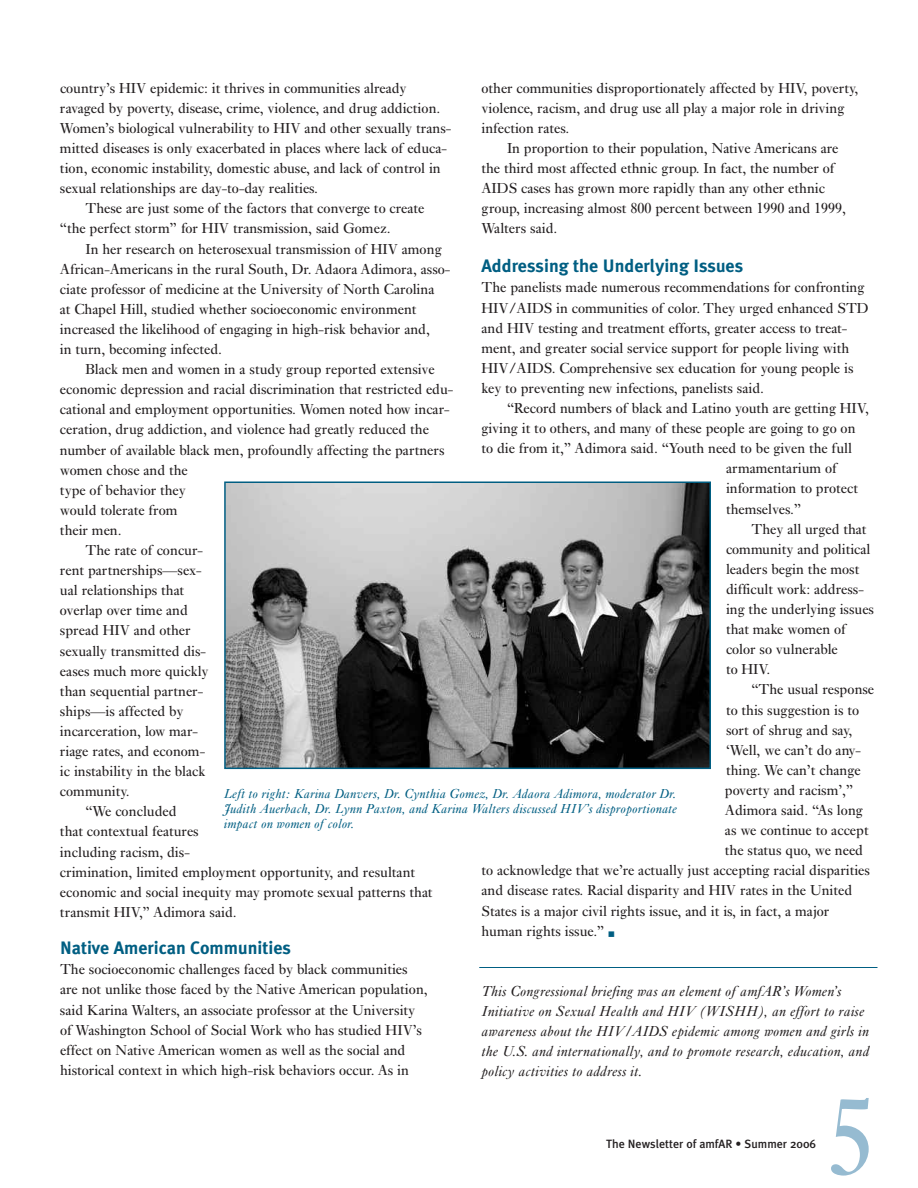
<style>
.page{position:relative;width:918px;height:1188px;background:#fff}
.page>*{position:absolute;margin:0;border:0;box-sizing:border-box;transform-origin:0 0}
.t1{font:111px "Ehrhardt";color:#96bbd1}
.t2{font:700 18px "Meta Plus";color:#005e82}
.t3{font:15px/20.1px "Ehrhardt";color:#231f20}
.t4{font:italic 15px/20.1px "Ehrhardt";color:#231f20}
.t5{font:italic 13.5px/15px "Ehrhardt";color:#005e82;text-align:justify}
.t6{font:500 12px "Meta Plus";color:#231f20}
.t7{font:6px "Zapf Dingbats IT Cby BT";color:#005e82}
</style>
<div class="page">
<img style="left:227px;top:485px;width:481px;height:281px">
<div style="left:224px;top:482px;width:487px;height:287px;border:2px solid #005e82"></div>
<hr style="left:479px;top:967px;width:399px;height:1px;background:#005e82">
<p class="t3" style="left:482px;top:79px;width:378px">other communities disproportionately affected by HIV, poverty, violence, racism, and drug use all play a major role in driving infection rates.</p>
<p class="t3" style="left:482px;top:140px;width:366px;text-indent:25px">In proportion to their population, Native Americans are the third most affected ethnic group. In fact, the number of AIDS cases has grown more rapidly than any other ethnic group, increasing almost 800 percent between 1990 and 1999, Walters said.</p>
<p class="t2" style="left:482px;top:256px;width:263px">Addressing the Underlying Issues</p>
<p class="t3" style="left:482px;top:279px;width:389px">The panelists made numerous recommendations for confronting HIV/AIDS in communities of color. They urged enhanced STD and HIV testing and treatment efforts, greater access to treat&shy;ment, and greater social service support for people living with HIV/AIDS. Comprehensive sex education for young people is key to preventing new infections, panelists said.</p>
<p class="t3" style="left:507px;top:400px;width:363px">“Record numbers of black and Latino youth are getting HIV,</p>
<p class="t3" style="left:482px;top:420px;width:376px">giving it to others, and many of these people are going to go on</p>
<p class="t3" style="left:482px;top:440px;width:372px">to die from it,” Adimora said. “Youth need to be given the full</p>
<p class="t3" style="left:726px;top:460px;width:112px">armamentarium of</p>
<p class="t3" style="left:726px;top:480px;width:134px">information to protect</p>
<p class="t3" style="left:726px;top:500px;width:77px">themselves.”</p>
<p class="t3" style="left:752px;top:520px;width:116px">They all urged that</p>
<p class="t3" style="left:726px;top:540px;width:146px">community and political</p>
<p class="t3" style="left:726px;top:560px;width:135px">leaders begin the most</p>
<p class="t3" style="left:726px;top:580px;width:139px">difficult work: address-</p>
<p class="t3" style="left:726px;top:601px;width:150px">ing the underlying issues</p>
<p class="t3" style="left:726px;top:621px;width:121px">that make women of</p>
<p class="t3" style="left:726px;top:641px;width:113px">color so vulnerable</p>
<p class="t3" style="left:726px;top:661px;width:46px">to HIV.</p>
<p class="t3" style="left:752px;top:681px;width:124px">“The usual response</p>
<p class="t3" style="left:726px;top:701px;width:135px">to this suggestion is to</p>
<p class="t3" style="left:726px;top:721px;width:128px">sort of shrug and say,</p>
<p class="t3" style="left:726px;top:741px;width:137px">‘Well, we can’t do any-</p>
<p class="t3" style="left:726px;top:761px;width:136px">thing. We can’t change</p>
<p class="t3" style="left:725px;top:781px;width:130px">poverty and racism’,”</p>
<p class="t3" style="left:725px;top:802px;width:139px">Adimora said. “As long</p>
<p class="t3" style="left:725px;top:822px;width:145px">as we continue to accept</p>
<p class="t3" style="left:725px;top:842px;width:140px">the status quo, we need</p>
<p class="t3" style="left:482px;top:862px;width:390px">to acknowledge that we’re actually just accepting racial disparities</p>
<p class="t3" style="left:482px;top:882px;width:372px">and disease rates. Racial disparity and HIV rates in the United</p>
<p class="t3" style="left:482px;top:902px;width:349px">States is a major civil rights issue, and it is, in fact, a major</p>
<p class="t3" style="left:482px;top:922px;width:124px">human rights issue.”</p>
<p class="t7" style="left:609px;top:931px;width:7px">■</p>
<p class="t3" style="left:60px;top:79px;width:348px">country’s HIV epidemic: it thrives in communities already</p>
<p class="t3" style="left:60px;top:99px;width:382px">ravaged by poverty, disease, crime, violence, and drug addiction.</p>
<p class="t3" style="left:60px;top:119px;width:393px">Women’s biological vulnerability to HIV and other sexually trans-</p>
<p class="t3" style="left:60px;top:140px;width:389px">mitted diseases is only exacerbated in places where lack of educa-</p>
<p class="t3" style="left:60px;top:160px;width:382px">tion, economic instability, domestic abuse, and lack of control in</p>
<p class="t3" style="left:60px;top:180px;width:260px">sexual relationships are day-to-day realities.</p>
<p class="t3" style="left:85px;top:200px;width:340px">These are just some of the factors that converge to create</p>
<p class="t3" style="left:60px;top:220px;width:332px">“the perfect storm” for HIV transmission, said Gomez.</p>
<p class="t3" style="left:85px;top:240px;width:358px">In her research on heterosexual transmission of HIV among</p>
<p class="t3" style="left:60px;top:260px;width:392px">African-Americans in the rural South, Dr. Adaora Adimora, asso-</p>
<p class="t3" style="left:60px;top:280px;width:376px">ciate professor of medicine at the University of North Carolina</p>
<p class="t3" style="left:60px;top:300px;width:358px">at Chapel Hill, studied whether socioeconomic environment</p>
<p class="t3" style="left:60px;top:320px;width:371px">increased the likelihood of engaging in high-risk behavior and,</p>
<p class="t3" style="left:60px;top:341px;width:164px">in turn, becoming infected.</p>
<p class="t3" style="left:85px;top:361px;width:351px">Black men and women in a study group reported extensive</p>
<p class="t3" style="left:60px;top:381px;width:395px">economic depression and racial discrimination that restricted edu-</p>
<p class="t3" style="left:60px;top:401px;width:391px">cational and employment opportunities. Women noted how incar-</p>
<p class="t3" style="left:60px;top:421px;width:370px">ceration, drug addiction, and violence had greatly reduced the</p>
<p class="t3" style="left:60px;top:441px;width:386px">number of available black men, profoundly affecting the partners</p>
<p class="t3" style="left:60px;top:461px;width:129px">women chose and the</p>
<p class="t3" style="left:60px;top:481px;width:127px">type of behavior they</p>
<p class="t3" style="left:60px;top:501px;width:119px">would tolerate from</p>
<p class="t3" style="left:60px;top:521px;width:63px">their men.</p>
<p class="t3" style="left:85px;top:542px;width:119px">The rate of concur-</p>
<p class="t3" style="left:60px;top:562px;width:143px">rent partnerships—sex-</p>
<p class="t3" style="left:60px;top:582px;width:126px">ual relationships that</p>
<p class="t3" style="left:60px;top:602px;width:129px">overlap over time and</p>
<p class="t3" style="left:60px;top:622px;width:132px">spread HIV and other</p>
<p class="t3" style="left:60px;top:642px;width:148px">sexually transmitted dis-</p>
<p class="t3" style="left:60px;top:662px;width:150px">eases much more quickly</p>
<p class="t3" style="left:60px;top:682px;width:145px">than sequential partner-</p>
<p class="t3" style="left:60px;top:702px;width:125px">ships—is affected by</p>
<p class="t3" style="left:60px;top:722px;width:140px">incarceration, low mar-</p>
<p class="t3" style="left:60px;top:743px;width:147px">riage rates, and econom-</p>
<p class="t3" style="left:60px;top:763px;width:147px">ic instability in the black</p>
<p class="t3" style="left:60px;top:783px;width:71px">community.</p>
<p class="t3" style="left:85px;top:803px;width:93px">“We concluded</p>
<p class="t3" style="left:60px;top:823px;width:140px">that contextual features</p>
<p class="t3" style="left:60px;top:843px;width:131px">including racism, dis-</p>
<p class="t3" style="left:60px;top:863px;width:357px">crimination, limited employment opportunity, and resultant</p>
<p class="t3" style="left:60px;top:883px;width:374px">economic and social inequity may promote sexual patterns that</p>
<p class="t3" style="left:60px;top:903px;width:178px">transmit HIV,” Adimora said.</p>
<p class="t2" style="left:60px;top:938px;width:233px">Native American Communities</p>
<p class="t3" style="left:60px;top:961px;width:369px">The socioeconomic challenges faced by black communities are not unlike those faced by the Native American population, said Karina Walters, an associate professor at the University of Washington School of Social Work who has studied HIV’s effect on Native American women as well as the social and historical context in which high-risk behaviors occur. As in</p>
<p class="t5" style="left:224px;top:788px;width:455px">Left to right: Karina Danvers, Dr. Cynthia Gomez, Dr. Adaora Adimora, moderator Dr.<br>Judith Auerbach, Dr. Lynn Paxton, and Karina Walters discussed HIV’s disproportionate impact on women of color.</p>
<p class="t4" style="left:481px;top:982px;width:389px">This Congressional briefing was an element of amfAR’s Women’s Initiative on Sexual Health and HIV (WISHH), an effort to raise awareness about the HIV/AIDS epidemic among women and girls in the U.S. and internationally, and to promote research, education, and policy activities to address it.</p>
<p class="t6" style="left:606px;top:1137px;width:211px">The Newsletter of amfAR • Summer 2006</p>
<h1 class="t1" style="left:824px;top:1100px;width:54px">5</h1>
</div>
